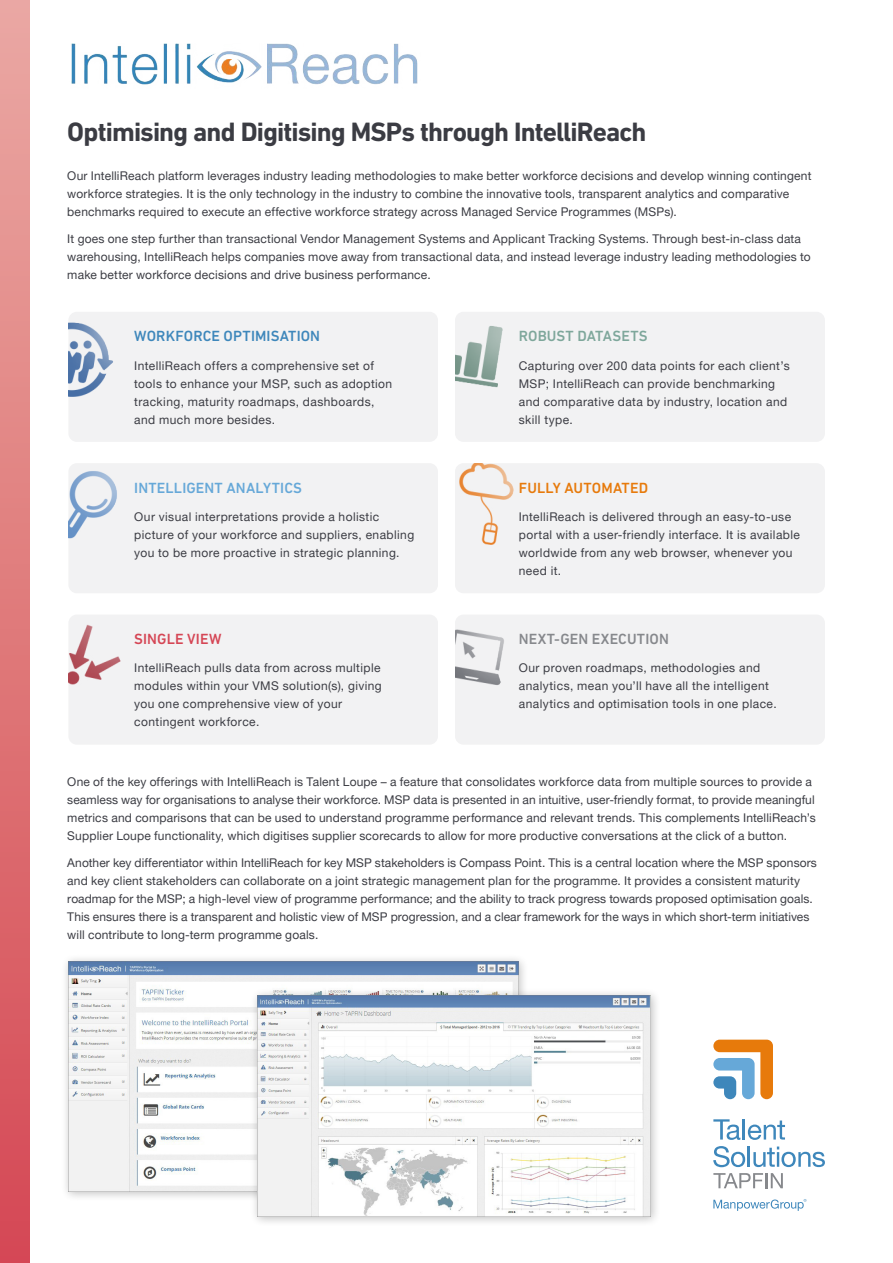
<style>
.page{position:relative;width:893px;height:1263px;background:#fff}
.page>*{position:absolute;margin:0;border:0;box-sizing:border-box;transform-origin:0 0}
.t1{font:700 27px "DIN Next LT Pro";letter-spacing:-.03em;color:#3b3c43}
.t2{font:500 15px "DIN Next LT Pro";letter-spacing:.005em;color:#3e87bb}
.t3{font:500 15px "DIN Next LT Pro";letter-spacing:.015em;color:#66a8d8}
.t4{font:500 15px "DIN Next LT Pro";letter-spacing:.01em;color:#86888c}
.t5{font:500 15px "DIN Next LT Pro";letter-spacing:.01em;color:#e77a0b}
.t6{font:500 15px "DIN Next LT Pro";letter-spacing:.005em;color:#7ea79b}
.t7{font:500 15px "DIN Next LT Pro";letter-spacing:.005em;color:#d54655}
.t8{font:12px/18px "Helvetica Neue LT Pro";letter-spacing:.015em;color:#3b3c43}
.t9{font:12px/18px "Helvetica Neue LT Pro";letter-spacing:.035em;color:#3b3c43}
</style>
<div class="page">
<div style="left:0;top:0;width:30px;height:1263px;background:linear-gradient(to bottom,#eaa9a2,#d54954)"></div>
<svg style="left:713px;top:1173px;width:70px;height:15px"></svg>
<svg style="left:713px;top:1040px;width:60px;height:59px"></svg>
<svg style="left:713px;top:1119px;width:27px;height:21px"></svg>
<hr style="left:743px;top:1119px;width:2px;height:20px;background:#3e87bb">
<svg style="left:748px;top:1120px;width:37px;height:20px"></svg>
<svg style="left:713px;top:1146px;width:32px;height:21px"></svg>
<hr style="left:747px;top:1146px;width:3px;height:21px;background:#3e87bb">
<svg style="left:753px;top:1146px;width:72px;height:21px"></svg>
<svg style="left:713px;top:1199px;width:93px;height:12px"></svg>
<div style="left:68px;top:614px;width:370px;height:131px;background:#f2f2f3;border-radius:9px"></div>
<div style="left:455px;top:614px;width:370px;height:131px;background:#f2f2f3;border-radius:9px"></div>
<img style="left:68px;top:616px;width:53px;height:69px">
<img style="left:455px;top:629px;width:49px;height:56px">
<div style="left:68px;top:463px;width:370px;height:130px;background:#f2f2f3;border-radius:9px"></div>
<div style="left:455px;top:463px;width:370px;height:130px;background:#f2f2f3;border-radius:9px"></div>
<img style="left:459px;top:463px;width:55px;height:82px">
<img style="left:68px;top:465px;width:49px;height:74px">
<div style="left:68px;top:312px;width:370px;height:130px;background:#f2f2f3;border-radius:9px"></div>
<div style="left:455px;top:312px;width:370px;height:130px;background:#f2f2f3;border-radius:9px"></div>
<img style="left:455px;top:326px;width:48px;height:62px">
<img style="left:68px;top:322px;width:45px;height:75px">
<img style="left:71px;top:43px;width:347px;height:42px">
<div style="left:61px;top:953px;width:468px;height:249px;background:#000;opacity:.25"></div>
<img style="left:68px;top:961px;width:450px;height:230px">
<div style="left:250px;top:987px;width:411px;height:241px;background:#000;opacity:.25"></div>
<img style="left:257px;top:995px;width:394px;height:222px">
<h1 class="t1" style="left:67px;top:116px;width:581px">Optimising and Digitising MSPs through IntelliReach</h1>
<p class="t8" style="left:67px;top:167px;width:746px">Our IntelliReach platform leverages industry leading methodologies to make better workforce decisions and develop winning contingent workforce strategies. It is the only technology in the industry to combine the innovative tools, transparent analytics and comparative benchmarks required to execute an effective workforce strategy across Managed Service Programmes (MSPs).</p>
<p class="t8" style="left:67px;top:230px;width:745px">It goes one step further than transactional Vendor Management Systems and Applicant Tracking Systems. Through best-in-class data warehousing, IntelliReach helps companies move away from transactional data, and instead leverage industry leading methodologies to make better workforce decisions and drive business performance.</p>
<p class="t2" style="left:134px;top:327px;width:187px">WORKFORCE OPTIMISATION</p>
<p class="t9" style="left:134px;top:356px;width:259px">IntelliReach offers a comprehensive set of tools to enhance your MSP, such as adoption tracking, maturity roadmaps, dashboards, and much more besides.</p>
<p class="t3" style="left:134px;top:479px;width:169px">INTELLIGENT ANALYTICS</p>
<p class="t9" style="left:134px;top:507px;width:281px">Our visual interpretations provide a holistic picture of your workforce and suppliers, enabling you to be more proactive in strategic planning.</p>
<p class="t7" style="left:134px;top:630px;width:89px">SINGLE VIEW</p>
<p class="t9" style="left:134px;top:659px;width:249px">IntelliReach pulls data from across multiple modules within your VMS solution(s), giving you one comprehensive view of your contingent workforce.</p>
<p class="t6" style="left:519px;top:327px;width:130px">ROBUST DATASETS</p>
<p class="t9" style="left:519px;top:356px;width:272px">Capturing over 200 data points for each client’s MSP; IntelliReach can provide benchmarking and comparative data by industry, location and skill type.</p>
<p class="t5" style="left:519px;top:479px;width:131px">FULLY AUTOMATED</p>
<p class="t9" style="left:519px;top:507px;width:283px">IntelliReach is delivered through an easy-to-use portal with a user-friendly interface. It is available worldwide from any web browser, whenever you need it.</p>
<p class="t4" style="left:519px;top:630px;width:152px">NEXT-GEN EXECUTION</p>
<p class="t9" style="left:519px;top:659px;width:259px">Our proven roadmaps, methodologies and analytics, mean you’ll have all the intelligent analytics and optimisation tools in one place.</p>
<p class="t8" style="left:67px;top:772px;width:750px">One of the key offerings with IntelliReach is Talent Loupe – a feature that consolidates workforce data from multiple sources to provide a seamless way for organisations to analyse their workforce. MSP data is presented in an intuitive, user-friendly format, to provide meaningful metrics and comparisons that can be used to understand programme performance and relevant trends. This complements IntelliReach’s Supplier Loupe functionality, which digitises supplier scorecards to allow for more productive conversations at the click of a button.</p>
<p class="t8" style="left:67px;top:853px;width:751px">Another key differentiator within IntelliReach for key MSP stakeholders is Compass Point. This is a central location where the MSP sponsors and key client stakeholders can collaborate on a joint strategic management plan for the programme. It provides a consistent maturity roadmap for the MSP; a high-level view of programme performance; and the ability to track progress towards proposed optimisation goals.<br>This ensures there is a transparent and holistic view of MSP progression, and a clear framework for the ways in which short-term initiatives will contribute to long-term programme goals.</p>
</div>
